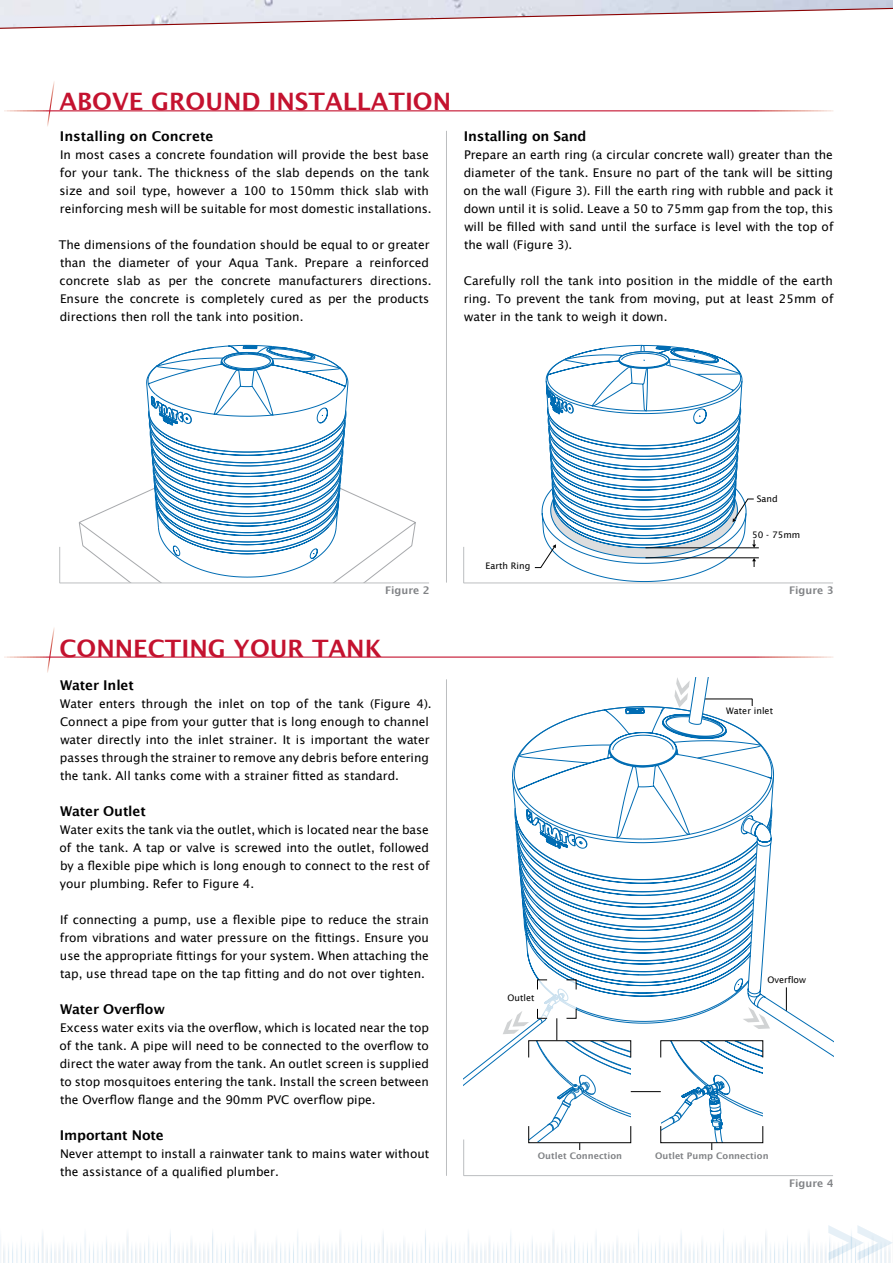
<style>
.page{position:relative;width:893px;height:1263px;background:#fff}
.page>*{position:absolute;margin:0;border:0;box-sizing:border-box;transform-origin:0 0}
.t1{font:700 24px "Lucida Grande";color:#c4122f}
.t2{font:700 13.5px "Lucida Grande";letter-spacing:-.01em;color:#000}
.t3{font:12px/18px "Lucida Grande";color:#000;text-align:justify}
.t4{font:700 10.5px "Lucida Grande";color:#808285}
.t5{font:9px "Lucida Sans";color:#000}
.t6{font:700 9px "Lucida Grande";color:#808285}
</style>
<div class="page">
<img style="left:0;top:1231px;width:891px;height:32px">
<svg style="left:828px;top:1225px;width:65px;height:35px"></svg>
<svg style="left:0;top:0;width:893px;height:29px"></svg>
<svg style="left:79px;top:379px;width:337px;height:204px"></svg>
<svg style="left:146px;top:345px;width:202px;height:232px"></svg>
<svg style="left:46px;top:81px;width:10px;height:46px"></svg>
<hr style="left:0;top:110px;width:833px;height:1px;background:#fff">
<svg style="left:47px;top:628px;width:8px;height:45px"></svg>
<hr style="left:0;top:656px;width:833px;height:2px;background:#fff">
<hr style="left:446px;top:131px;width:1px;height:452px;background:#bcbec0">
<hr style="left:446px;top:679px;width:1px;height:497px;background:#bcbec0">
<hr style="left:464px;top:583px;width:369px;height:1px;background:#bcbec0">
<hr style="left:463px;top:547px;width:1px;height:36px;background:#bcbec0">
<hr style="left:464px;top:1175px;width:369px;height:1px;background:#bcbec0">
<hr style="left:463px;top:1139px;width:1px;height:37px;background:#bcbec0">
<hr style="left:60px;top:583px;width:369px;height:1px;background:#bcbec0">
<hr style="left:59px;top:547px;width:1px;height:36px;background:#bcbec0">
<svg style="left:576px;top:568px;width:136px;height:14px"></svg>
<hr style="left:645px;top:557px;width:114px;height:1px;background:#000">
<hr style="left:645px;top:548px;width:114px;height:1px;background:#000">
<svg style="left:534px;top:345px;width:222px;height:223px"></svg>
<svg style="left:463px;top:677px;width:311px;height:481px"></svg>
<hr style="left:631px;top:1091px;width:30px;height:1px;background:#000">
<h1 class="t1" style="left:60px;top:82px;width:393px">ABOVE GROUND INSTALLATION</h1>
<p class="t2" style="left:60px;top:125px;width:155px">Installing on Concrete</p>
<p class="t3" style="left:60px;top:146px;width:374px;text-align:left">In most cases a concrete foundation will provide the best base for your tank. The thickness of the slab depends on the tank size and soil type, however a 100 to 150mm thick slab with reinforcing mesh will be suitable for most domestic installations.</p>
<p class="t3" style="left:59px;top:236px;width:374px;text-align:left">The dimensions of the foundation should be equal to or greater than the diameter of your Aqua Tank. Prepare a reinforced concrete slab as per the concrete manufacturers directions.<br>Ensure the concrete is completely cured as per the products directions then roll the tank into position.</p>
<p class="t2" style="left:464px;top:125px;width:124px">Installing on Sand</p>
<p class="t3" style="left:464px;top:146px;width:371px">Prepare an earth ring (a circular concrete wall) greater than the diameter of the tank. Ensure no part of the tank will be sitting on the wall (Figure 3). Fill the earth ring with rubble and pack it down until it is solid. Leave a 50 to 75mm gap from the top, this will be filled with sand until the surface is level with the top of the wall (Figure 3).</p>
<p class="t3" style="left:464px;top:272px;width:371px">Carefully roll the tank into position in the middle of the earth ring. To prevent the tank from moving, put at least 25mm of water in the tank to weigh it down.</p>
<p class="t4" style="left:385px;top:582px;width:46px">Figure 2</p>
<h1 class="t1" style="left:60px;top:629px;width:324px">CONNECTING YOUR TANK</h1>
<p class="t2" style="left:60px;top:674px;width:75px">Water Inlet</p>
<p class="t3" style="left:60px;top:695px;width:373px;text-align:left">Water enters through the inlet on top of the tank (Figure 4).<br>Connect a pipe from your gutter that is long enough to channel water directly into the inlet strainer. It is important the water passes through the strainer to remove any debris before entering the tank. All tanks come with a strainer fitted as standard.</p>
<p class="t2" style="left:60px;top:800px;width:87px">Water Outlet</p>
<p class="t3" style="left:60px;top:821px;width:371px">Water exits the tank via the outlet, which is located near the base of the tank. A tap or valve is screwed into the outlet, followed by a flexible pipe which is long enough to connect to the rest of your plumbing. Refer to Figure 4.</p>
<p class="t3" style="left:60px;top:911px;width:371px">If connecting a pump, use a flexible pipe to reduce the strain from vibrations and water pressure on the fittings. Ensure you use the appropriate fittings for your system. When attaching the tap, use thread tape on the tap fitting and do not over tighten.</p>
<p class="t2" style="left:60px;top:998px;width:106px">Water Overflow</p>
<p class="t3" style="left:60px;top:1019px;width:371px">Excess water exits via the overflow, which is located near the top of the tank. A pipe will need to be connected to the overflow to direct the water away from the tank. An outlet screen is supplied to stop mosquitoes entering the tank. Install the screen between the Overflow flange and the 90mm PVC overflow pipe.</p>
<p class="t2" style="left:60px;top:1124px;width:105px">Important Note</p>
<p class="t3" style="left:60px;top:1145px;width:371px">Never attempt to install a rainwater tank to mains water without the assistance of a qualified plumber.</p>
<p class="t5" style="left:485px;top:561px;width:46px">Earth Ring</p>
<p class="t5" style="left:508px;top:993px;width:28px">Outlet</p>
<p class="t5" style="left:757px;top:493px;width:23px">Sand</p>
<p class="t5" style="left:752px;top:530px;width:50px">50 - 75mm</p>
<p class="t4" style="left:789px;top:582px;width:46px">Figure 3</p>
<p class="t5" style="left:726px;top:706px;width:48px">Water inlet</p>
<p class="t5" style="left:767px;top:974px;width:40px">Overflow</p>
<p class="t6" style="left:538px;top:1148px;width:86px">Outlet Connection</p>
<p class="t6" style="left:655px;top:1148px;width:115px">Outlet Pump Connection</p>
<p class="t4" style="left:789px;top:1175px;width:46px">Figure 4</p>
</div>
